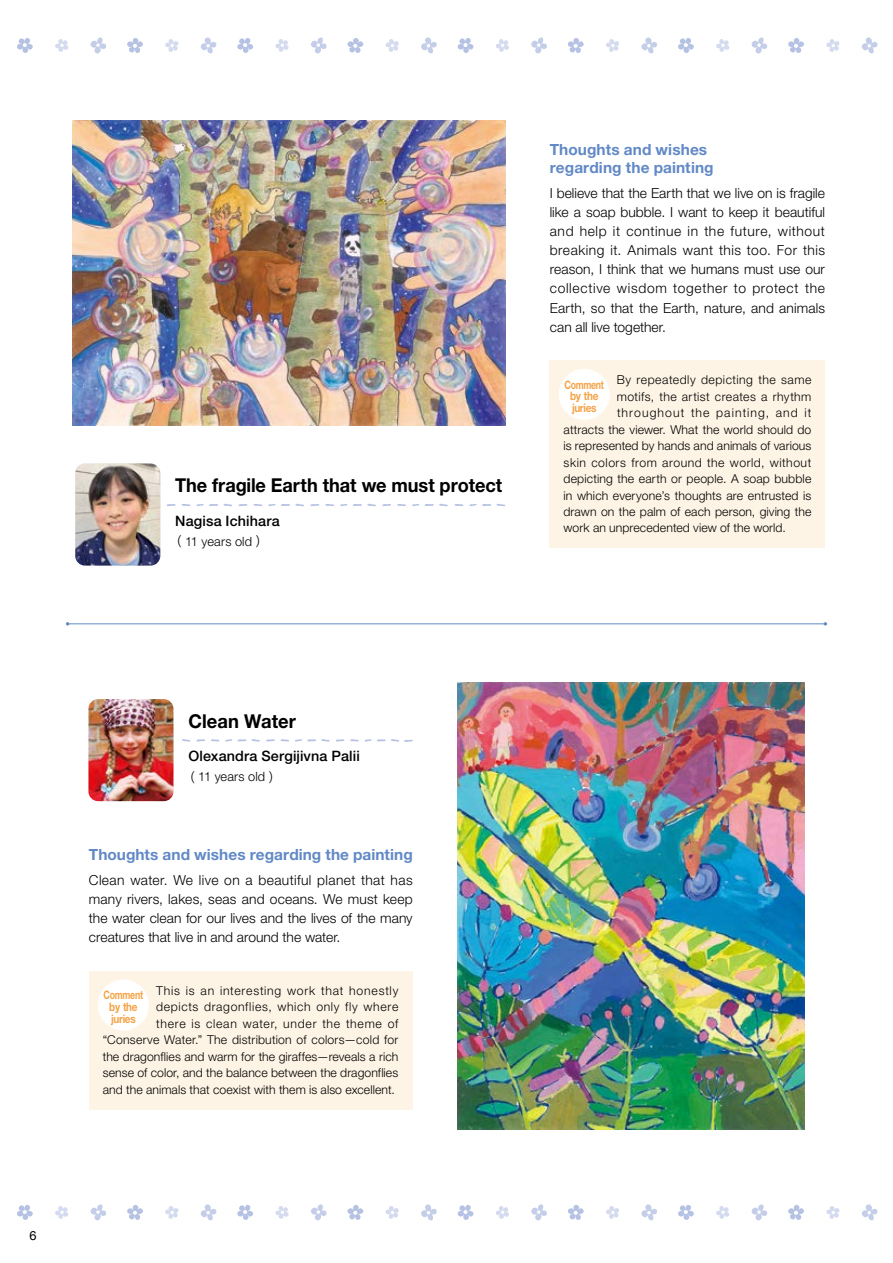
<style>
.page{position:relative;width:893px;height:1263px;background:#fff}
.page>*{position:absolute;margin:0;border:0;box-sizing:border-box;transform-origin:0 0}
.t1{font:700 19.2px "Helvetica Neue LT Std";color:#000;scale:.95 1}
.t2{font:700 19.2px "Helvetica Neue LT Std";color:#000;scale:.96 1}
.t3{font:700 15.45px/17.5px "Helvetica Neue LT Std";letter-spacing:.005em;color:#6289c6}
.t4{font:500 14.4px "Helvetica Neue LT Std";letter-spacing:.01em;color:#000}
.t5{font:300 13.8px/19.2px "Helvetica Neue LT Std";color:#000;text-align:justify}
.t6{font:300 12.75px "Helvetica Neue LT Std";letter-spacing:.015em;color:#000}
.t7{font:12.75px "Helvetica Neue";color:#000}
.t8{font:300 12.15px/16.5px "Helvetica Neue LT Std";letter-spacing:.01em;color:#000;text-align:right}
.t9{font:300 12.15px "Helvetica Neue LT Std";letter-spacing:.04em;color:#000}
.t10{font:300 12.15px "Helvetica Neue LT Std";letter-spacing:.03em;color:#000}
.t11{font:300 12.15px "Helvetica Neue LT Std";letter-spacing:.09em;color:#000}
.t12{font:700 11.7px/11.7px "Helvetica Neue LT Std";letter-spacing:-.03em;color:#f5a347;text-align:center;scale:.75 1}
.s1{font-family:"UD Shin Go NT Pr 6 N"}
</style>
<div class="page">
<svg style="left:862px;top:37px;width:15px;height:17px"></svg>
<svg style="left:17px;top:38px;width:16px;height:15px"></svg>
<svg style="left:91px;top:37px;width:15px;height:17px"></svg>
<svg style="left:55px;top:39px;width:13px;height:13px"></svg>
<svg style="left:201px;top:37px;width:15px;height:17px"></svg>
<svg style="left:127px;top:38px;width:16px;height:15px"></svg>
<svg style="left:237px;top:38px;width:16px;height:15px"></svg>
<svg style="left:165px;top:39px;width:13px;height:13px"></svg>
<svg style="left:311px;top:37px;width:16px;height:17px"></svg>
<svg style="left:275px;top:39px;width:14px;height:13px"></svg>
<svg style="left:421px;top:37px;width:16px;height:17px"></svg>
<svg style="left:347px;top:38px;width:16px;height:15px"></svg>
<svg style="left:458px;top:38px;width:16px;height:15px"></svg>
<svg style="left:386px;top:39px;width:13px;height:13px"></svg>
<svg style="left:531px;top:37px;width:16px;height:17px"></svg>
<svg style="left:496px;top:39px;width:13px;height:13px"></svg>
<svg style="left:641px;top:37px;width:16px;height:17px"></svg>
<svg style="left:568px;top:38px;width:16px;height:15px"></svg>
<svg style="left:678px;top:38px;width:16px;height:15px"></svg>
<svg style="left:606px;top:39px;width:13px;height:13px"></svg>
<svg style="left:752px;top:37px;width:15px;height:17px"></svg>
<svg style="left:716px;top:39px;width:13px;height:13px"></svg>
<svg style="left:788px;top:38px;width:16px;height:15px"></svg>
<svg style="left:826px;top:39px;width:13px;height:13px"></svg>
<svg style="left:862px;top:1204px;width:15px;height:16px"></svg>
<svg style="left:17px;top:1205px;width:16px;height:15px"></svg>
<svg style="left:91px;top:1204px;width:15px;height:16px"></svg>
<svg style="left:55px;top:1206px;width:13px;height:13px"></svg>
<svg style="left:201px;top:1204px;width:15px;height:16px"></svg>
<svg style="left:127px;top:1205px;width:16px;height:15px"></svg>
<svg style="left:237px;top:1205px;width:16px;height:15px"></svg>
<svg style="left:165px;top:1206px;width:13px;height:13px"></svg>
<svg style="left:311px;top:1204px;width:16px;height:16px"></svg>
<svg style="left:275px;top:1206px;width:14px;height:13px"></svg>
<svg style="left:421px;top:1204px;width:16px;height:16px"></svg>
<svg style="left:347px;top:1205px;width:16px;height:15px"></svg>
<svg style="left:458px;top:1205px;width:16px;height:15px"></svg>
<svg style="left:386px;top:1206px;width:13px;height:13px"></svg>
<svg style="left:531px;top:1204px;width:16px;height:16px"></svg>
<svg style="left:496px;top:1206px;width:13px;height:13px"></svg>
<svg style="left:641px;top:1204px;width:16px;height:16px"></svg>
<svg style="left:568px;top:1205px;width:16px;height:15px"></svg>
<svg style="left:678px;top:1205px;width:16px;height:15px"></svg>
<svg style="left:606px;top:1206px;width:13px;height:13px"></svg>
<svg style="left:752px;top:1204px;width:15px;height:16px"></svg>
<svg style="left:716px;top:1206px;width:13px;height:13px"></svg>
<svg style="left:788px;top:1205px;width:16px;height:15px"></svg>
<svg style="left:826px;top:1206px;width:13px;height:13px"></svg>
<hr style="left:68px;top:623px;width:757px;height:1px;background:#6289c6">
<img style="left:458px;top:683px;width:347px;height:446px">
<img style="left:72px;top:121px;width:434px;height:304px">
<svg style="left:196px;top:504px;width:22px;height:2px"></svg>
<svg style="left:182px;top:504px;width:8px;height:2px"></svg>
<svg style="left:167px;top:504px;width:9px;height:2px"></svg>
<svg style="left:268px;top:504px;width:7px;height:2px"></svg>
<svg style="left:224px;top:504px;width:8px;height:2px"></svg>
<svg style="left:254px;top:504px;width:8px;height:2px"></svg>
<svg style="left:239px;top:504px;width:8px;height:2px"></svg>
<svg style="left:340px;top:504px;width:7px;height:2px"></svg>
<svg style="left:281px;top:504px;width:23px;height:2px"></svg>
<svg style="left:325px;top:504px;width:9px;height:2px"></svg>
<svg style="left:310px;top:504px;width:9px;height:2px"></svg>
<svg style="left:412px;top:504px;width:7px;height:2px"></svg>
<svg style="left:353px;top:504px;width:23px;height:2px"></svg>
<svg style="left:397px;top:504px;width:9px;height:2px"></svg>
<svg style="left:382px;top:504px;width:9px;height:2px"></svg>
<svg style="left:425px;top:504px;width:23px;height:2px"></svg>
<svg style="left:469px;top:504px;width:22px;height:2px"></svg>
<svg style="left:455px;top:504px;width:8px;height:2px"></svg>
<svg style="left:497px;top:504px;width:8px;height:2px"></svg>
<img style="left:75px;top:463px;width:85px;height:103px">
<svg style="left:238px;top:739px;width:8px;height:2px"></svg>
<svg style="left:225px;top:739px;width:7px;height:3px"></svg>
<svg style="left:182px;top:739px;width:8px;height:3px"></svg>
<svg style="left:211px;top:739px;width:8px;height:2px"></svg>
<svg style="left:197px;top:739px;width:8px;height:2px"></svg>
<svg style="left:252px;top:739px;width:8px;height:3px"></svg>
<svg style="left:281px;top:739px;width:8px;height:2px"></svg>
<svg style="left:266px;top:739px;width:9px;height:2px"></svg>
<svg style="left:295px;top:739px;width:35px;height:3px"></svg>
<svg style="left:350px;top:739px;width:9px;height:2px"></svg>
<svg style="left:336px;top:739px;width:8px;height:2px"></svg>
<svg style="left:365px;top:739px;width:48px;height:3px"></svg>
<div style="left:550px;top:360px;width:275px;height:188px;background:#fef4e5"></div>
<div style="left:559px;top:369px;width:51px;height:51px;background:#fff;border-radius:50%"></div>
<div style="left:89px;top:971px;width:324px;height:138px;background:#fef4e5"></div>
<div style="left:98px;top:979px;width:51px;height:51px;background:#fff;border-radius:50%"></div>
<img style="left:88px;top:699px;width:85px;height:102px">
<h1 class="t1" style="left:175px;top:473px;width:346px">The fragile Earth that we must protect</h1>
<p class="t4" style="left:175px;top:512px;width:106px">Nagisa Ichihara</p>
<p class="t6" style="left:169px;top:533px;width:101px"><span class="s1">（</span> 11 years old <span class="s1">）</span></p>
<p class="t3" style="left:550px;top:140px;width:165px">Thoughts and wishes regarding the painting</p>
<p class="t5" style="left:550px;top:183px;width:277px">I believe that the Earth that we live on is fragile like a soap bubble. I want to keep it beautiful and help it continue in the future, without breaking it. Animals want this too. For this reason, I think that we humans must use our collective wisdom together to protect the Earth, so that the Earth, nature, and animals can all live together.</p>
<p class="t9" style="left:617px;top:372px;width:196px">By repeatedly depicting the same</p>
<p class="t10" style="left:617px;top:389px;width:196px">motifs, the artist creates a rhythm</p>
<p class="t11" style="left:617px;top:405px;width:196px">throughout the painting, and it</p>
<p class="t8" style="left:564px;top:421px;width:249px">attracts the viewer. What the world should do</p>
<p class="t8" style="left:564px;top:437px;width:249px">is represented by hands and animals of various</p>
<p class="t9" style="left:564px;top:455px;width:249px">skin colors from around the world, without</p>
<p class="t8" style="left:564px;top:470px;width:249px">depicting the earth or people. A soap bubble</p>
<p class="t8" style="left:564px;top:487px;width:249px">in which everyone’s thoughts are entrusted is</p>
<p class="t8" style="left:564px;top:503px;width:249px">drawn on the palm of each person, giving the</p>
<p class="t8" style="left:564px;top:520px;width:224px">work an unprecedented view of the world.</p>
<p class="t12" style="left:564px;top:378px;width:54px">Comment by the juries</p>
<h1 class="t2" style="left:188px;top:709px;width:114px">Clean Water</h1>
<p class="t4" style="left:188px;top:747px;width:173px">Olexandra Sergijivna Palii</p>
<p class="t6" style="left:182px;top:769px;width:101px"><span class="s1">（</span> 11 years old <span class="s1">）</span></p>
<p class="t3" style="left:89px;top:845px;width:325px">Thoughts and wishes regarding the painting</p>
<p class="t5" style="left:89px;top:870px;width:325px">Clean water. We live on a beautiful planet that has many rivers, lakes, seas and oceans. We must keep the water clean for our lives and the lives of the many creatures that live in and around the water.</p>
<p class="t8" style="left:103px;top:982px;width:297px">This is an interesting work that honestly<br>depicts dragonflies, which only fly where<br>there is clean water, under the theme of “Conserve Water.” The distribution of colors—cold for the dragonflies and warm for the giraffes—reveals a rich sense of color, and the balance between the dragonflies and the animals that coexist with them is also excellent.</p>
<p class="t12" style="left:104px;top:989px;width:54px">Comment by the juries</p>
<p class="t7" style="left:30px;top:1226px;width:9px">6</p>
</div>
